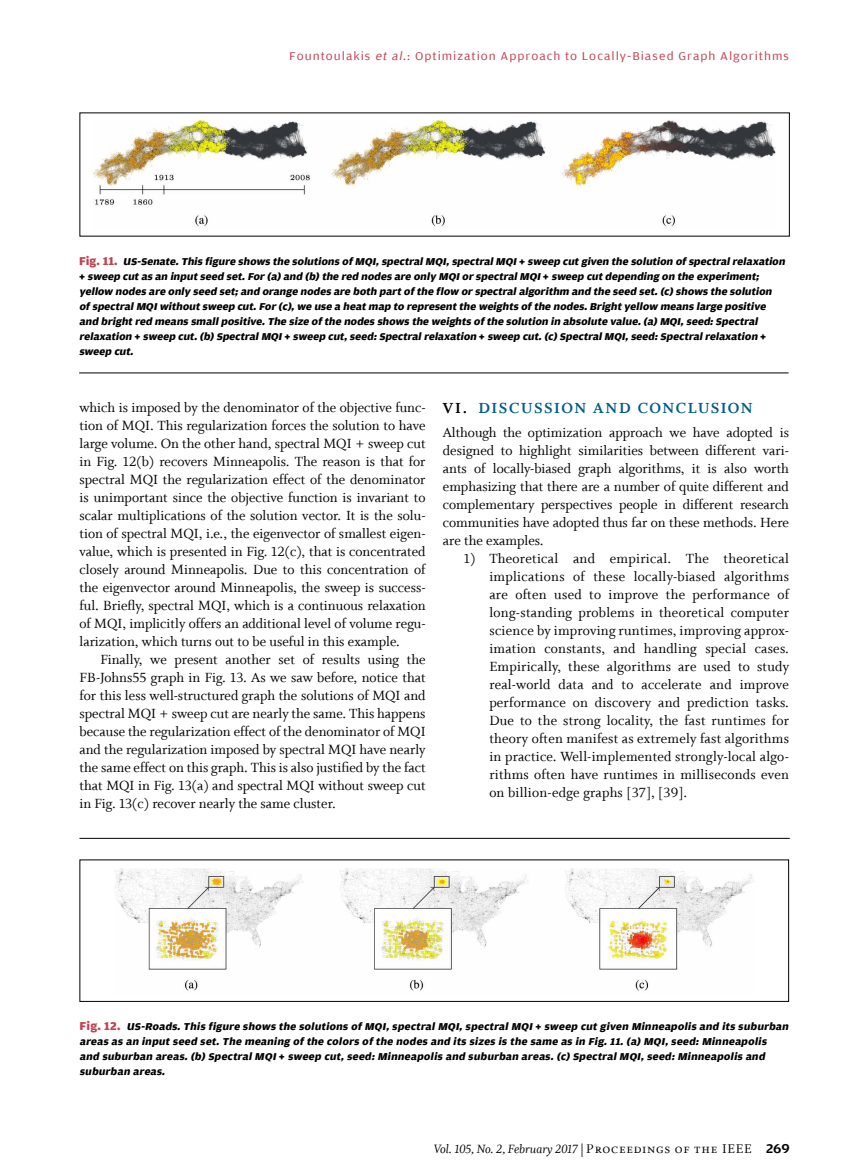
<style>
.page{position:relative;width:864px;height:1174px;background:#fff}
.page>*{position:absolute;margin:0;border:0;box-sizing:border-box;transform-origin:0 0}
.t1{font:16.5px "Whitman Bold LF";letter-spacing:.09em;color:#005c87}
.t2{font:15px/18px "Whitman Roman LF";color:#000;text-align:justify}
.t3{font:13.5px "Whitman Italic LF";letter-spacing:-.01em;color:#000}
.t4{font:12px "Amplitude Wide";letter-spacing:.085em;color:#c1424f}
.t5{font:italic 700 10.5px/15px "Amplitude Wide";color:#000}
.s1{font-style:italic}
.s2{font-style:normal;font-size:12px;color:#c1424f}
.s3{font-style:normal}
.s4{color:#000}
.s5{font-family:"Whitman Small Caps LF";font-size:14.25px}
.s6{font-family:"Amplitude Wide";font-weight:500}
</style>
<div class="page">
<hr style="left:79px;top:373px;width:710px;height:1px;background:#000">
<img style="left:93px;top:121px;width:682px;height:105px">
<img style="left:114px;top:869px;width:640px;height:122px">
<div style="left:80px;top:860px;width:709px;height:142px;border:1px solid #000"></div>
<hr style="left:80px;top:838px;width:710px;height:1px;background:#000">
<p class="t4" style="left:289px;top:50px;width:501px">Fountoulakis <span class="s1">et al</span>.: Optimization Approach to Locally-Biased Graph Algorithms</p>
<p class="t5" style="left:79px;top:254px;width:709px"><span class="s2">F i g . 1 1 .</span> US-Senate.This figure shows the solutions of MQI,spectralMQI,spectralMQI<span class="s3">+</span> sweep cut given the solution of spectralrelaxation <span class="s3">+</span> sweep cut as an input seed set.For (a) and (b) the red nodes are only MQIor spectralMQI<span class="s3">+</span> sweep cut depending on the experiment; yellow nodes are only seed set;and orange nodes are both part of the flow or spectralalgorithm and the seed set.(c) shows the solution of spectralMQIwithout sweep cut.For (c),we use a heat map to represent the weights of the nodes.Bright yellow means large positive and bright red means smallpositive.The size of the nodes shows the weights of the solution in absolute value.(a) MQI,seed:Spectral relaxation <span class="s3">+</span> sweep cut.(b) SpectralMQI<span class="s3">+</span> sweep cut,seed:Spectralrelaxation <span class="s3">+</span> sweep cut.(c) SpectralMQI,seed:Spectralrelaxation <span class="s3">+ </span>sweep cut.</p>
<p class="t2" style="left:80px;top:399px;width:348px">which is imposed by the denominator of the objective func&shy;tion of MQI. This regularization forces the solution to have large volume. On the other hand, spectral MQI + sweep cut in Fig. 12(b) recovers Minneapolis. The reason is that for spectral MQI the regularization effect of the denominator is unimportant since the objective function is invariant to scalar multiplications of the solution vector. It is the solu&shy;tion of spectral MQI, i.e., the eigenvector of smallest eigen&shy;value, which is presented in Fig. 12(c), that is concentrated closely around Minneapolis. Due to this concentration of the eigenvector around Minneapolis, the sweep is success&shy;ful. Briefly, spectral MQI, which is a continuous relaxation of MQI, implicitly offers an additional level of volume regu&shy;larization, which turns out to be useful in this example.</p>
<p class="t2" style="left:79px;top:651px;width:348px;text-indent:21px">Finally, we present another set of results using the FB-Johns55 graph in Fig. 13. As we saw before, notice that for this less well-structured graph the solutions of MQI and spectral MQI + sweep cut are nearly the same. This happens because the regularization effect of the denominator of MQI and the regularization imposed by spectral MQI have nearly the same effect on this graph. This is also justified by the fact that MQI in Fig. 13(a) and spectral MQI without sweep cut in Fig. 13(c) recover nearly the same cluster.</p>
<p class="t1" style="left:443px;top:399px;width:311px"><span class="s4">VI.</span> DISCUSSION AND CONCLUSION</p>
<p class="t2" style="left:443px;top:424px;width:348px">Although the optimization approach we have adopted is designed to highlight similarities between different vari&shy;ants of locally-biased graph algorithms, it is also worth emphasizing that there are a number of quite different and complementary perspectives people in different research communities have adopted thus far on these methods. Here are the examples.</p>
<p class="t2" style="left:489px;top:550px;width:301px;text-indent:-26px">1) Theoretical and empirical. The theoretical implications of these locally-biased algorithms are often used to improve the performance of long-standing problems in theoretical computer science by improving runtimes, improving approx&shy;imation constants, and handling special cases.<br>Empirically, these algorithms are used to study real-world data and to accelerate and improve performance on discovery and prediction tasks.<br>Due to the strong locality, the fast runtimes for theory often manifest as extremely fast algorithms in practice. Well-implemented strongly-local algo&shy;rithms often have runtimes in milliseconds even on billion-edge graphs [37], [39].</p>
<p class="t5" style="left:79px;top:1019px;width:713px"><span class="s2">F i g . 1 2 .</span> US-Roads. This figure shows the solutions of MQI, spectral MQI, spectral MQI <span class="s3">+</span> sweep cut given Minneapolis and its suburban areas as an input seed set. The meaning of the colors of the nodes and its sizes is the same as in Fig. 11. (a) MQI, seed: Minneapolis and suburban areas. (b) Spectral MQI <span class="s3">+</span> sweep cut, seed: Minneapolis and suburban areas. (c) Spectral MQI, seed: Minneapolis and suburban areas.</p>
<p class="t3" style="left:434px;top:1141px;width:357px">Vol. 105, No. 2, February 2017 | <span class="s5">Proceedings of the IEEE</span> <span class="s6">269</span></p>
</div>
